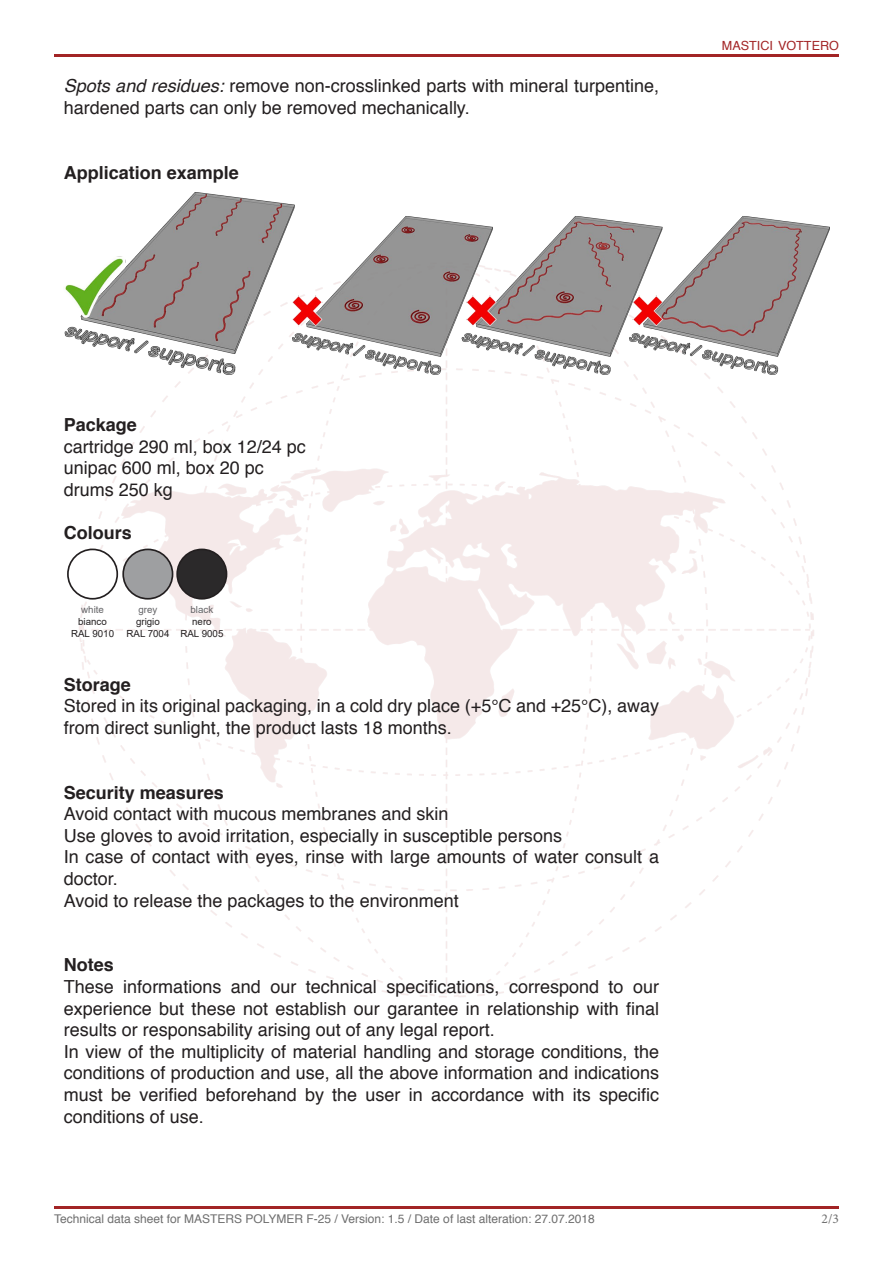
<style>
.page{position:relative;width:893px;height:1263px;background:#fff}
.page>*{position:absolute;margin:0;border:0;box-sizing:border-box;transform-origin:0 0}
.t1{font:18px/21.6px "Helvetica";color:#231f20}
.t2{font:700 18px "Helvetica";color:#231f20}
.t3{font:13.5px "Minion Pro";color:#6e6e6e}
.t4{font:12.6px "Helvetica";color:#a22425}
.t5{font:12px "Helvetica";color:#6e6e6e}
.t6{font:9.75px "Arial";color:#231f20}
.t7{font:9.75px "Arial";color:#636366}
.s1{font-style:italic}
</style>
<div class="page">
<img style="left:67px;top:374px;width:747px;height:624px">
<img style="left:64px;top:192px;width:766px;height:182px">
<div style="left:68px;top:549px;width:49px;height:50px;background:#fff;border-radius:50%"></div>
<div style="left:67px;top:549px;width:51px;height:51px;border:2px solid #231f20;border-radius:50%"></div>
<div style="left:123px;top:549px;width:50px;height:50px;background:#9e9fa1;border-radius:50%"></div>
<div style="left:122px;top:549px;width:51px;height:51px;border:2px solid #231f20;border-radius:50%"></div>
<div style="left:177px;top:549px;width:50px;height:50px;background:#2b292a;border-radius:50%"></div>
<div style="left:176px;top:549px;width:51px;height:51px;border:2px solid #231f20;border-radius:50%"></div>
<hr style="left:54px;top:1206px;width:785px;height:3px;background:#a22425">
<hr style="left:54px;top:54px;width:785px;height:3px;background:#a22425">
<p class="t1" style="left:64px;top:76px;width:597px"><span class="s1">Spots and residues:</span> remove non-crosslinked parts with mineral turpentine, hardened parts can only be removed mechanically.</p>
<p class="t2" style="left:64px;top:161px;width:177px">Application example</p>
<p class="t4" style="left:722px;top:36px;width:119px">MASTICI VOTTERO</p>
<p class="t2" style="left:64px;top:414px;width:75px">Package</p>
<p class="t1" style="left:64px;top:436px;width:244px">cartridge 290 ml, box 12/24 pc</p>
<p class="t1" style="left:64px;top:458px;width:202px">unipac 600 ml, box 20 pc</p>
<p class="t1" style="left:64px;top:479px;width:111px">drums 250 kg</p>
<p class="t2" style="left:64px;top:522px;width:70px">Colours</p>
<p class="t7" style="left:81px;top:603px;width:24px">white</p>
<p class="t6" style="left:78px;top:615px;width:30px">bianco</p>
<p class="t6" style="left:71px;top:627px;width:44px">RAL 9010</p>
<p class="t7" style="left:138px;top:603px;width:20px">grey</p>
<p class="t6" style="left:136px;top:615px;width:25px">grigio</p>
<p class="t6" style="left:126px;top:627px;width:44px">RAL 7004</p>
<p class="t7" style="left:191px;top:603px;width:24px">black</p>
<p class="t6" style="left:192px;top:615px;width:21px">nero</p>
<p class="t6" style="left:180px;top:627px;width:44px">RAL 9005</p>
<p class="t2" style="left:64px;top:673px;width:69px">Storage</p>
<p class="t1" style="left:64px;top:695px;width:597px">Stored in its original packaging, in a cold dry place (+5°C and +25°C), away from direct sunlight, the product lasts 18 months.</p>
<p class="t2" style="left:64px;top:781px;width:162px">Security measures</p>
<p class="t1" style="left:64px;top:803px;width:386px">Avoid contact with mucous membranes and skin</p>
<p class="t1" style="left:64px;top:825px;width:500px">Use gloves to avoid irritation, especially in susceptible persons</p>
<p class="t1" style="left:64px;top:847px;width:597px">In case of contact with eyes, rinse with large amounts of water consult a doctor.</p>
<p class="t1" style="left:64px;top:890px;width:396px">Avoid to release the packages to the environment</p>
<p class="t2" style="left:64px;top:954px;width:52px">Notes</p>
<p class="t1" style="left:64px;top:976px;width:597px;text-align:justify">These informations and our technical specifications, correspond to our experience but these not establish our garantee in relationship with final results or responsability arising out of any legal report.</p>
<p class="t1" style="left:64px;top:1041px;width:597px;text-align:justify">In view of the multiplicity of material handling and storage conditions, the conditions of production and use, all the above information and indications must be verified beforehand by the user in accordance with its specific conditions of use.</p>
<p class="t5" style="left:54px;top:1209px;width:542px">Technical data sheet for MASTERS POLYMER F-25 / Version: 1.5 / Date of last alteration: 27.07.2018</p>
<p class="t3" style="left:821px;top:1210px;width:19px">2/3</p>
</div>
